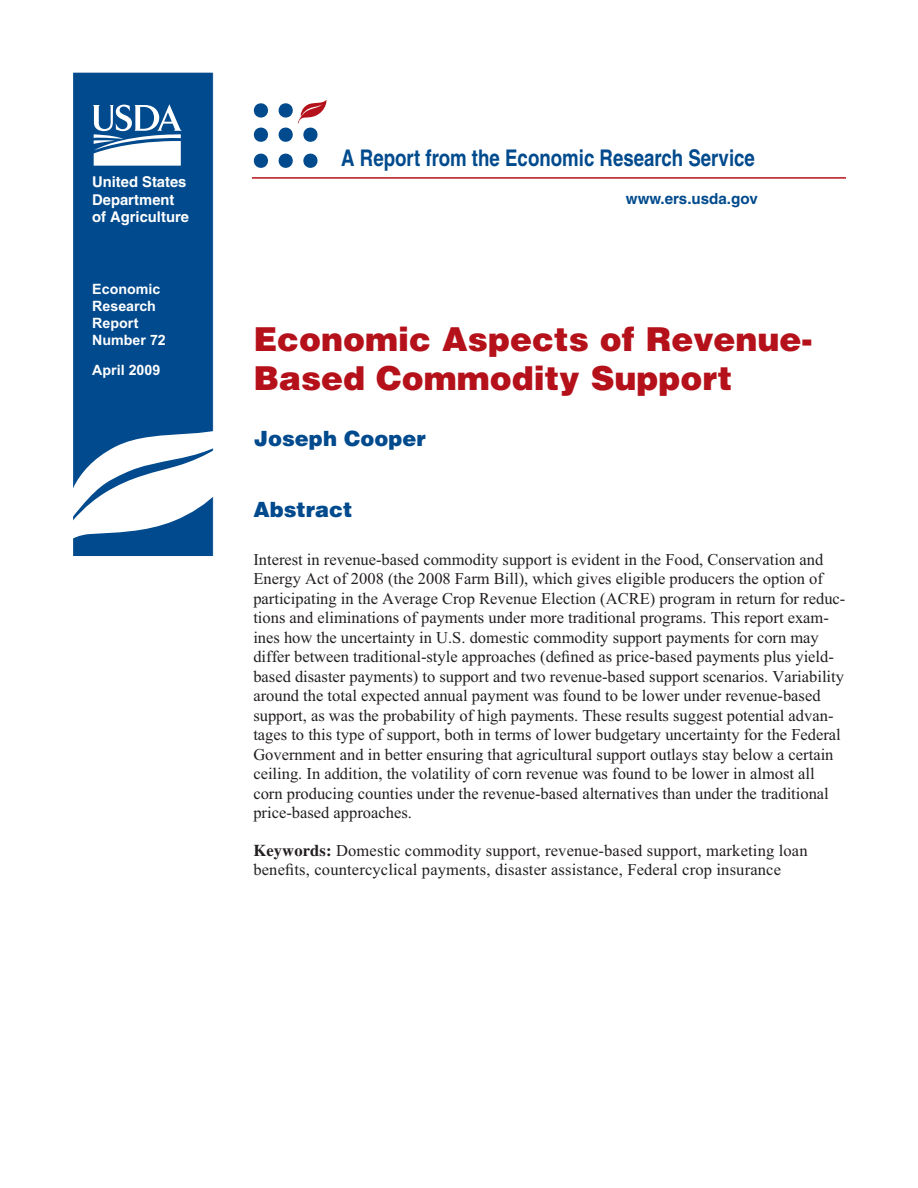
<style>
.page{position:relative;width:918px;height:1188px;background:#fff}
.page>*{position:absolute;margin:0;border:0;box-sizing:border-box;transform-origin:0 0}
.t1{font:900 33px/39.6px "Helvetica";color:#b5111a}
.t2{font:700 condensed 22.95px "Helvetica";color:#004a8d}
.t3{font:900 21px "Helvetica";color:#004a8d}
.t4{font:16.5px/19.5px "Times New Roman";color:#231f20}
.t5{font:700 15.3px "Helvetica";color:#004a8d}
.t6{font:700 14.85px/17.9px "Helvetica";color:#fff}
.t7{font:700 14.25px/17.1px "Arial";color:#fff}
.s1{font-family:"Times";font-weight:700}
</style>
<div class="page">
<div style="left:73px;top:72px;width:140px;height:484px;background:#004a8d"></div>
<div style="left:72px;top:72px;width:142px;height:484px;border:1px solid #fff"></div>
<svg style="left:72px;top:412px;width:142px;height:144px"></svg>
<hr style="left:252px;top:177px;width:594px;height:2px;background:#b5111a">
<svg style="left:93px;top:104px;width:89px;height:62px"></svg>
<svg style="left:303px;top:153px;width:15px;height:15px"></svg>
<svg style="left:278px;top:100px;width:49px;height:42px"></svg>
<svg style="left:278px;top:153px;width:15px;height:15px"></svg>
<svg style="left:253px;top:103px;width:15px;height:15px"></svg>
<svg style="left:253px;top:127px;width:15px;height:15px"></svg>
<svg style="left:253px;top:153px;width:15px;height:15px"></svg>
<p class="t6" style="left:92px;top:174px;width:98px">United States<br>Department of Agriculture</p>
<p class="t7" style="left:92px;top:281px;width:75px">Economic<br>Research<br>Report<br>Number 72</p>
<p class="t7" style="left:92px;top:363px;width:70px">April 2009</p>
<h2 class="t2" style="left:341px;top:150px;width:415px">A Report from the Economic Research Service</h2>
<p class="t5" style="left:626px;top:193px;width:133px">www.ers.usda.gov</p>
<h1 class="t1" style="left:253px;top:322px;width:561px">Economic Aspects of Revenue-<br>Based Commodity Support</h1>
<p class="t3" style="left:254px;top:431px;width:173px">Joseph Cooper</p>
<p class="t3" style="left:253px;top:501px;width:101px">Abstract</p>
<p class="t4" style="left:253px;top:551px;width:594px">Interest in revenue-based commodity support is evident in the Food, Conservation and Energy Act of 2008 (the 2008 Farm Bill), which gives eligible producers the option of participating in the Average Crop Revenue Election (ACRE) program in return for reduc&shy;tions and eliminations of payments under more traditional programs. This report exam&shy;ines how the uncertainty in U.S. domestic commodity support payments for corn may differ between traditional-style approaches (defined as price-based payments plus yield&shy;based disaster payments) to support and two revenue-based support scenarios. Variability around the total expected annual payment was found to be lower under revenue-based support, as was the probability of high payments. These results suggest potential advan&shy;tages to this type of support, both in terms of lower budgetary uncertainty for the Federal Government and in better ensuring that agricultural support outlays stay below a certain ceiling. In addition, the volatility of corn revenue was found to be lower in almost all corn producing counties under the revenue-based alternatives than under the traditional price-based approaches.</p>
<p class="t4" style="left:253px;top:842px;width:556px"><span class="s1">Keywords:</span> Domestic commodity support, revenue-based support, marketing loan benefits, countercyclical payments, disaster assistance, Federal crop insurance</p>
</div>
